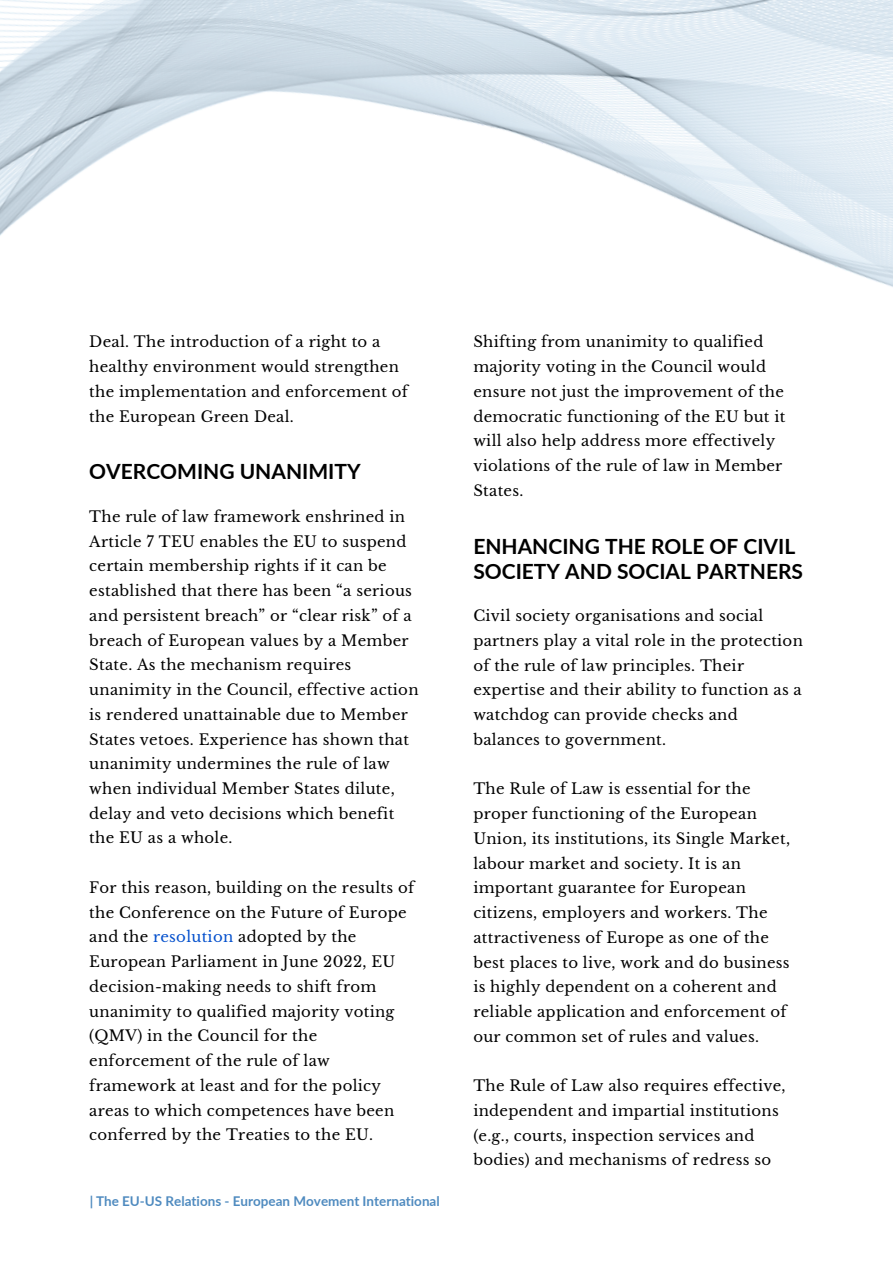
<style>
.page{position:relative;width:893px;height:1264px;background:#fff}
.page>*{position:absolute;margin:0;border:0;box-sizing:border-box;transform-origin:0 0}
.t1{font:700 21px/24.8px "Lato";color:#000}
.t2{font:14.85px/24.8px "Libre Baskerville";letter-spacing:.02em;color:#000}
.t3{font:700 13.5px "Lato";color:#0057a3}
.s1{color:#0551cd}
</style>
<div class="page">
<img style="left:0;top:0;width:892px;height:287px">
<p class="t2" style="left:89px;top:330px;width:320px">Deal. The introduction of a right to a healthy environment would strengthen the implementation and enforcement of the European Green Deal.</p>
<p class="t2" style="left:473px;top:330px;width:313px">Shifting from unanimity to qualified majority voting in the Council would ensure not just the improvement of the democratic functioning of the EU but it will also help address more effectively violations of the rule of law in Member States.</p>
<h1 class="t1" style="left:89px;top:459px;width:273px">OVERCOMING UNANIMITY</h1>
<p class="t2" style="left:89px;top:504px;width:331px">The rule of law framework enshrined in Article 7 TEU enables the EU to suspend certain membership rights if it can be established that there has been “a serious and persistent breach” or “clear risk” of a breach of European values by a Member State. As the mechanism requires unanimity in the Council, effective action is rendered unattainable due to Member States vetoes. Experience has shown that unanimity undermines the rule of law when individual Member States dilute, delay and veto decisions which benefit the EU as a whole.</p>
<p class="t2" style="left:89px;top:875px;width:326px">For this reason, building on the results of the Conference on the Future of Europe and the <span class="s1">resolution</span> adopted by the European Parliament in June 2022, EU decision-making needs to shift from unanimity to qualified majority voting (QMV) in the Council for the enforcement of the rule of law framework at least and for the policy areas to which competences have been conferred by the Treaties to the EU.</p>
<p class="t3" style="left:89px;top:1192px;width:352px">| The EU-US Relations - European Movement International</p>
<h1 class="t1" style="left:473px;top:533px;width:331px">ENHANCING THE ROLE OF CIVIL<br>SOCIETY AND SOCIAL PARTNERS</h1>
<p class="t2" style="left:473px;top:603px;width:331px">Civil society organisations and social partners play a vital role in the protection of the rule of law principles. Their expertise and their ability to function as a watchdog can provide checks and balances to government.</p>
<p class="t2" style="left:473px;top:776px;width:318px">The Rule of Law is essential for the proper functioning of the European Union, its institutions, its Single Market, labour market and society. It is an important guarantee for European citizens, employers and workers. The attractiveness of Europe as one of the best places to live, work and do business is highly dependent on a coherent and reliable application and enforcement of our common set of rules and values.</p>
<p class="t2" style="left:473px;top:1073px;width:314px">The Rule of Law also requires effective, independent and impartial institutions (e.g., courts, inspection services and bodies) and mechanisms of redress so</p>
</div>
